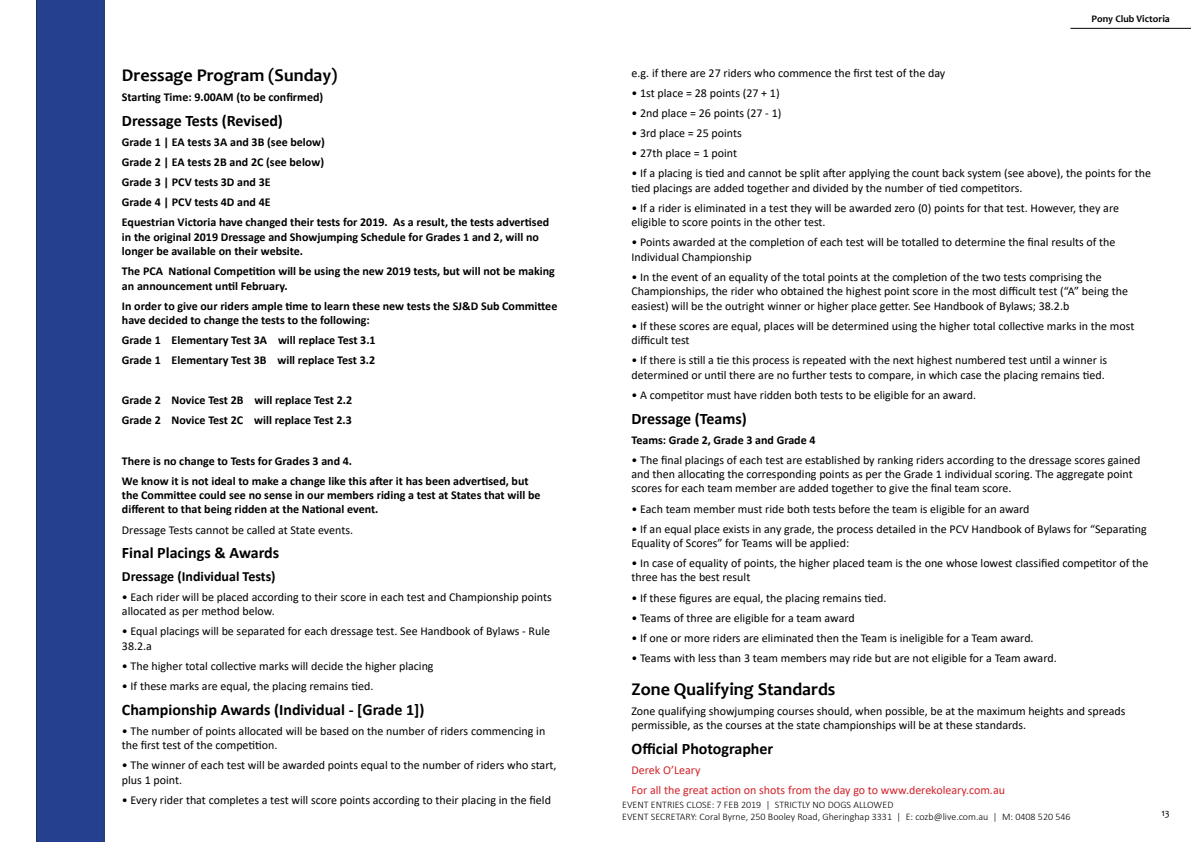
<style>
.page{position:relative;width:1191px;height:842px;background:#fff}
.page>*{position:absolute;margin:0;border:0;box-sizing:border-box;transform-origin:0 0}
.t1{font:700 18px "Candara";color:#000}
.t2{font:700 16px "Calibri";color:#000}
.t3{font:700 14px "Calibri";color:#000}
.t4{font:12px/14.4px "Calibri";color:#000}
.t5{font:700 12px/20.1px "Calibri";color:#000}
.t6{font:12px/20.1px "Calibri";color:#d2232a}
.t7{font:300 10px/12px "Calibri";color:#000}
.t8{font:700 10px "Candara";color:#000}
.t9{font:10px "Candara";color:#000}
</style>
<div class="page">
<hr style="left:1070px;top:28px;width:121px;height:1px;background:#000">
<div style="left:36px;top:0;width:69px;height:842px;background:#25408f"></div>
<h1 class="t1" style="left:122px;top:64px;width:217px">Dressage Program (Sunday)</h1>
<p class="t5" style="left:122px;top:87px;width:203px">Starting Time: 9.00AM (to be confirmed)</p>
<h2 class="t2" style="left:122px;top:109px;width:162px">Dressage Tests (Revised)</h2>
<p class="t5" style="left:122px;top:132px;width:429px">Grade 1 | EA tests 3A and 3B (see below)<br>Grade 2 | EA tests 2B and 2C (see below)<br>Grade 3 | PCV tests 3D and 3E<br>Grade 4 | PCV tests 4D and 4E<br>Equestrian Victoria have changed their tests for 2019. As a result, the tests advertised</p>
<p class="t5" style="left:122px;top:229px;width:418px;line-height:14.4px">in the original 2019 Dressage and Showjumping Schedule for Grades 1 and 2, will no longer be available on their website.</p>
<p class="t5" style="left:122px;top:264px;width:434px;line-height:14.4px">The PCA National Competition will be using the new 2019 tests, but will not be making an announcement until February.</p>
<p class="t5" style="left:122px;top:298px;width:437px;line-height:14.4px">In order to give our riders ample time to learn these new tests the SJ&amp;D Sub Committee have decided to change the tests to the following:</p>
<p class="t5" style="left:122px;top:330px;width:255px">Grade 1 Elementary Test 3A will replace Test 3.1<br>Grade 1 Elementary Test 3B will replace Test 3.2</p>
<p class="t5" style="left:122px;top:390px;width:232px">Grade 2 Novice Test 2B will replace Test 2.2<br>Grade 2 Novice Test 2C will replace Test 2.3</p>
<p class="t5" style="left:122px;top:450px;width:408px">There is no change to Tests for Grades 3 and 4.<br>We know it is not ideal to make a change like this after it has been advertised, but</p>
<p class="t5" style="left:122px;top:488px;width:420px;line-height:14.4px">the Committee could see no sense in our members riding a test at States that will be different to that being ridden at the National event.</p>
<p class="t4" style="left:122px;top:522px;width:233px">Dressage Tests cannot be called at State events.</p>
<h2 class="t2" style="left:122px;top:542px;width:159px">Final Placings &amp; Awards</h2>
<p class="t3" style="left:122px;top:566px;width:155px">Dressage (Individual Tests)</p>
<p class="t4" style="left:122px;top:589px;width:431px">• Each rider will be placed according to their score in each test and Championship points allocated as per method below.</p>
<p class="t4" style="left:122px;top:624px;width:430px">• Equal placings will be separated for each dressage test. See Handbook of Bylaws - Rule<br>38.2.a</p>
<p class="t4" style="left:122px;top:658px;width:313px">• The higher total collective marks will decide the higher placing</p>
<p class="t4" style="left:122px;top:678px;width:253px">• If these marks are equal, the placing remains tied.</p>
<h2 class="t2" style="left:122px;top:698px;width:304px">Championship Awards (Individual - [Grade 1])</h2>
<p class="t4" style="left:122px;top:723px;width:425px">• The number of points allocated will be based on the number of riders commencing in the first test of the competition.</p>
<p class="t4" style="left:122px;top:758px;width:436px">• The winner of each test will be awarded points equal to the number of riders who start, plus 1 point.</p>
<p class="t4" style="left:122px;top:792px;width:430px">• Every rider that completes a test will score points according to their placing in the field</p>
<p class="t8" style="left:1091px;top:12px;width:80px">Pony Club Victoria</p>
<p class="t4" style="left:631px;top:66px;width:315px">e.g. if there are 27 riders who commence the first test of the day</p>
<p class="t4" style="left:631px;top:86px;width:150px">• 1st place = 28 points (27 + 1)</p>
<p class="t4" style="left:631px;top:106px;width:151px">• 2nd place = 26 points (27 - 1)</p>
<p class="t4" style="left:631px;top:126px;width:112px">• 3rd place = 25 points</p>
<p class="t4" style="left:631px;top:146px;width:107px">• 27th place = 1 point</p>
<p class="t4" style="left:631px;top:166px;width:521px">• If a placing is tied and cannot be split after applying the count back system (see above), the points for the tied placings are added together and divided by the number of tied competitors.</p>
<p class="t4" style="left:631px;top:200px;width:489px">• If a rider is eliminated in a test they will be awarded zero (0) points for that test. However, they are eligible to score points in the other test.</p>
<p class="t4" style="left:631px;top:235px;width:485px">• Points awarded at the completion of each test will be totalled to determine the final results of the<br>Individual Championship</p>
<p class="t4" style="left:631px;top:269px;width:498px">• In the event of an equality of the total points at the completion of the two tests comprising the<br>Championships, the rider who obtained the highest point score in the most difficult test (“A” being the easiest) will be the outright winner or higher place getter. See Handbook of Bylaws; 38.2.b</p>
<p class="t4" style="left:631px;top:318px;width:504px">• If these scores are equal, places will be determined using the higher total collective marks in the most difficult test</p>
<p class="t4" style="left:631px;top:353px;width:477px">• If there is still a tie this process is repeated with the next highest numbered test until a winner is determined or until there are no further tests to compare, in which case the placing remains tied.</p>
<p class="t4" style="left:631px;top:387px;width:346px">• A competitor must have ridden both tests to be eligible for an award.</p>
<h2 class="t2" style="left:631px;top:407px;width:117px">Dressage (Teams)</h2>
<p class="t5" style="left:631px;top:429px;width:186px">Teams: Grade 2, Grade 3 and Grade 4</p>
<p class="t4" style="left:631px;top:452px;width:510px">• The final placings of each test are established by ranking riders according to the dressage scores gained and then allocating the corresponding points as per the Grade 1 individual scoring. The aggregate point scores for each team member are added together to give the final team score.</p>
<p class="t4" style="left:631px;top:501px;width:399px">• Each team member must ride both tests before the team is eligible for an award</p>
<p class="t4" style="left:631px;top:521px;width:517px">• If an equal place exists in any grade, the process detailed in the PCV Handbook of Bylaws for “Separating<br>Equality of Scores” for Teams will be applied:</p>
<p class="t4" style="left:631px;top:556px;width:518px">• In case of equality of points, the higher placed team is the one whose lowest classified competitor of the three has the best result</p>
<p class="t4" style="left:631px;top:590px;width:256px">• If these figures are equal, the placing remains tied.</p>
<p class="t4" style="left:631px;top:610px;width:225px">• Teams of three are eligible for a team award</p>
<p class="t4" style="left:631px;top:630px;width:403px">• If one or more riders are eliminated then the Team is ineligible for a Team award.</p>
<p class="t4" style="left:631px;top:650px;width:427px">• Teams with less than 3 team members may ride but are not eligible for a Team award.</p>
<h1 class="t1" style="left:631px;top:677px;width:205px">Zone Qualifying Standards</h1>
<p class="t4" style="left:631px;top:703px;width:495px">Zone qualifying showjumping courses should, when possible, be at the maximum heights and spreads permissible, as the courses at the state championships will be at these standards.</p>
<h2 class="t2" style="left:631px;top:737px;width:143px">Official Photographer</h2>
<p class="t6" style="left:631px;top:760px;width:375px">Derek O’Leary<br>For all the great action on shots from the day go to www.derekoleary.com.au</p>
<p class="t7" style="left:622px;top:798px;width:450px">EVENT ENTRIES CLOSE: 7 FEB 2019 | STRICTLY NO DOGS ALLOWED<br>EVENT SECRETARY: Coral Byrne, 250 Booley Road, Gheringhap 3331 | E: cozb@live.com.au | M: 0408 520 546</p>
<p class="t9" style="left:1161px;top:806px;width:10px">13</p>
</div>
